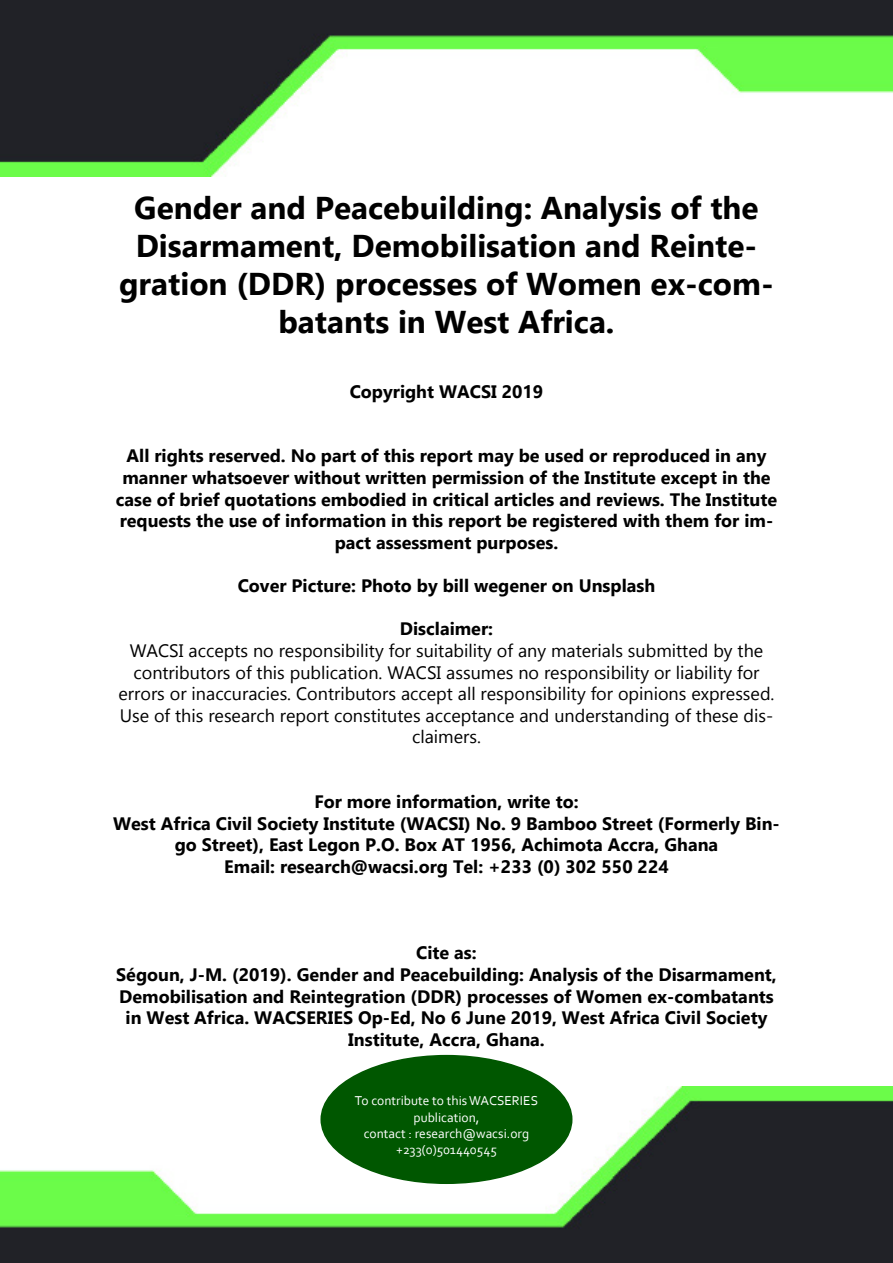
<style>
.page{position:relative;width:893px;height:1263px;background:#fff}
.page>*{position:absolute;margin:0;border:0;box-sizing:border-box;transform-origin:0 0}
.t1{font:700 31.5px/37.8px "Gadugi";color:#000;text-align:center}
.t2{font:700 18px/21.6px "Gadugi";color:#000;text-align:center}
.t3{font:18px/21.6px "Gadugi";color:#000;text-align:center}
.t4{font:13.5px/16.2px "Corbel";color:#fff;text-align:center}
</style>
<div class="page">
<img style="left:0;top:1086px;width:893px;height:177px">
<img style="left:0;top:0;width:893px;height:176px">
<div style="left:321px;top:1055px;width:251px;height:128px;background:#005700;border-radius:50%"></div>
<h1 class="t1" style="left:119px;top:189px;width:656px">Gender and Peacebuilding: Analysis of the Disarmament, Demobilisation and Reinte&shy;gration (DDR) processes of Women ex-com&shy;batants in West Africa.</h1>
<p class="t2" style="left:350px;top:380px;width:195px">Copyright WACSI 2019</p>
<p class="t2" style="left:116px;top:445px;width:663px">All rights reserved. No part of this report may be used or reproduced in any manner whatsoever without written permission of the Institute except in the case of brief quotations embodied in critical articles and reviews. The Institute requests the use of information in this report be registered with them for im&shy;pact assessment purposes.</p>
<p class="t2" style="left:238px;top:575px;width:419px">Cover Picture: Photo by bill wegener on Unsplash</p>
<p class="t2" style="left:400px;top:618px;width:95px">Disclaimer:</p>
<p class="t3" style="left:119px;top:640px;width:657px">WACSI accepts no responsibility for suitability of any materials submitted by the contributors of this publication. WACSI assumes no responsibility or liability for errors or inaccuracies. Contributors accept all responsibility for opinions expressed.<br>Use of this research report constitutes acceptance and understanding of these dis&shy;claimers.</p>
<p class="t2" style="left:113px;top:791px;width:668px">For more information, write to:<br>West Africa Civil Society Institute (WACSI) No. 9 Bamboo Street (Formerly Bin&shy;go Street), East Legon P.O. Box AT 1956, Achimota Accra, Ghana<br>Email: research@wacsi.org Tel: +233 (0) 302 550 224</p>
<p class="t2" style="left:116px;top:942px;width:662px">Cite as:<br>Ségoun, J-M. (2019). Gender and Peacebuilding: Analysis of the Disarmament, Demobilisation and Reintegration (DDR) processes of Women ex-combatants in West Africa. WACSERIES Op-Ed, No 6 June 2019, West Africa Civil Society Institute, Accra, Ghana.</p>
<p class="t4" style="left:355px;top:1092px;width:185px">To contribute to this WACSERIES publication,<br>contact : research@wacsi.org +233(0)501440545</p>
</div>
